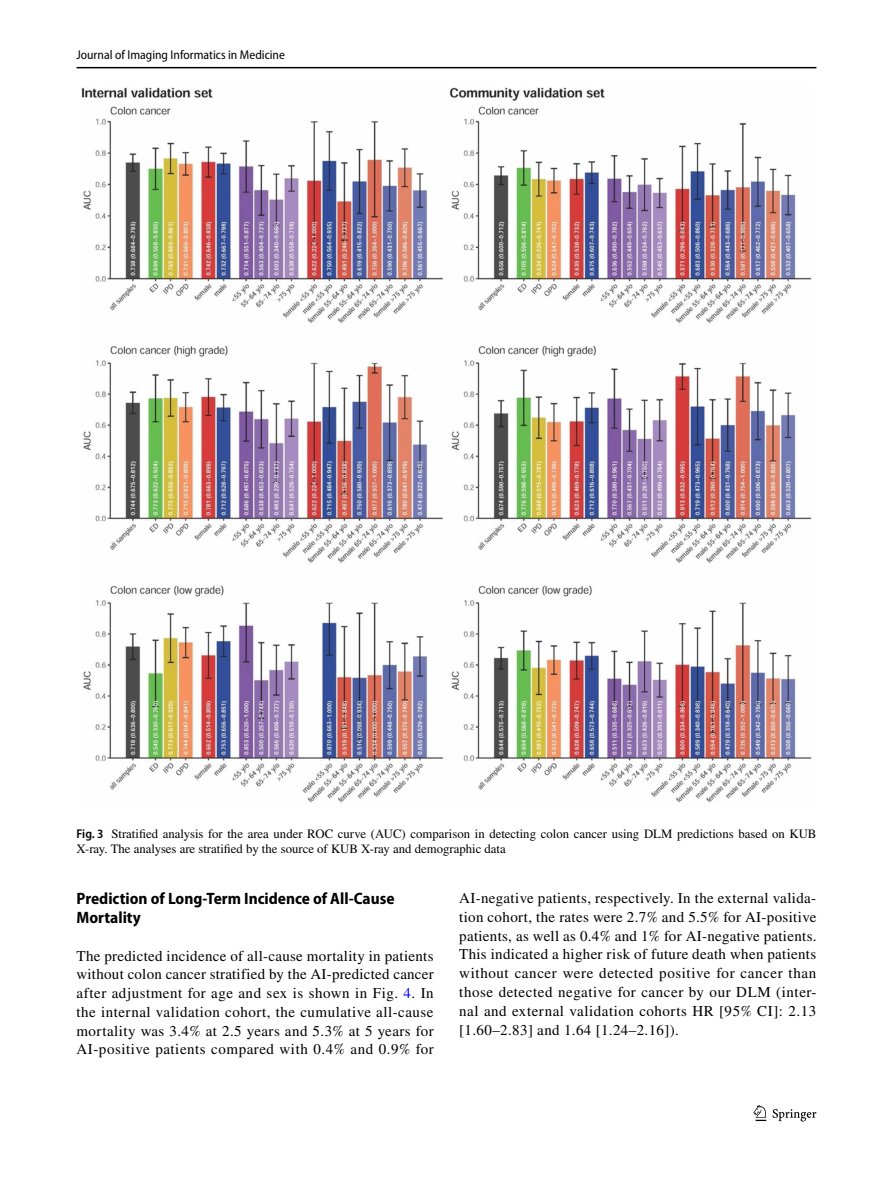
<style>
.page{position:relative;width:893px;height:1187px;background:#fff}
.page>*{position:absolute;margin:0;border:0;box-sizing:border-box;transform-origin:0 0}
.t1{font:700 semi-condensed 16.5px/18.8px "Myriad Pro";color:#000}
.t2{font:15px/18.8px "STIX";letter-spacing:.035em;color:#000;text-align:justify}
.t3{font:12.75px/15px "STIX";color:#000}
.t4{font:semi-condensed 12.75px "Myriad Pro";color:#000}
.s1{font-family:"Myriad Pro";font-weight:600;font-stretch:semi-condensed}
.s2{color:#00f}
</style>
<div class="page">
<hr style="left:77px;top:67px;width:739px;height:1px;background:#000">
<svg style="left:753px;top:1105px;width:13px;height:15px"></svg>
<svg style="left:773px;top:1109px;width:43px;height:12px"></svg>
<img style="left:81px;top:87px;width:731px;height:715px">
<p class="t4" style="left:77px;top:48px;width:210px">Journal of Imaging Informatics in Medicine</p>
<p class="t3" style="left:77px;top:826px;width:741px"><span class="s1">Fig. 3</span> Stratified analysis for the area under ROC curve (AUC) comparison in detecting colon cancer using DLM predictions based on KUB<br>X-ray. The analyses are stratified by the source of KUB X-ray and demographic data</p>
<p class="t1" style="left:77px;top:889px;width:319px">Prediction of Long‑Term Incidence of All‑Cause<br>Mortality</p>
<p class="t2" style="left:77px;top:947px;width:359px">The predicted incidence of all-cause mortality in patients without colon cancer stratified by the AI-predicted cancer after adjustment for age and sex is shown in Fig. <span class="s2">4</span>. In the internal validation cohort, the cumulative all-cause mortality was 3.4% at 2.5 years and 5.3% at 5 years for AI-positive patients compared with 0.4% and 0.9% for</p>
<p class="t2" style="left:459px;top:889px;width:359px">AI-negative patients, respectively. In the external valida&shy;tion cohort, the rates were 2.7% and 5.5% for AI-positive patients, as well as 0.4% and 1% for AI-negative patients.<br>This indicated a higher risk of future death when patients without cancer were detected positive for cancer than those detected negative for cancer by our DLM (inter&shy;nal and external validation cohorts HR [95% CI]: 2.13 [1.60–2.83] and 1.64 [1.24–2.16]).</p>
</div>
